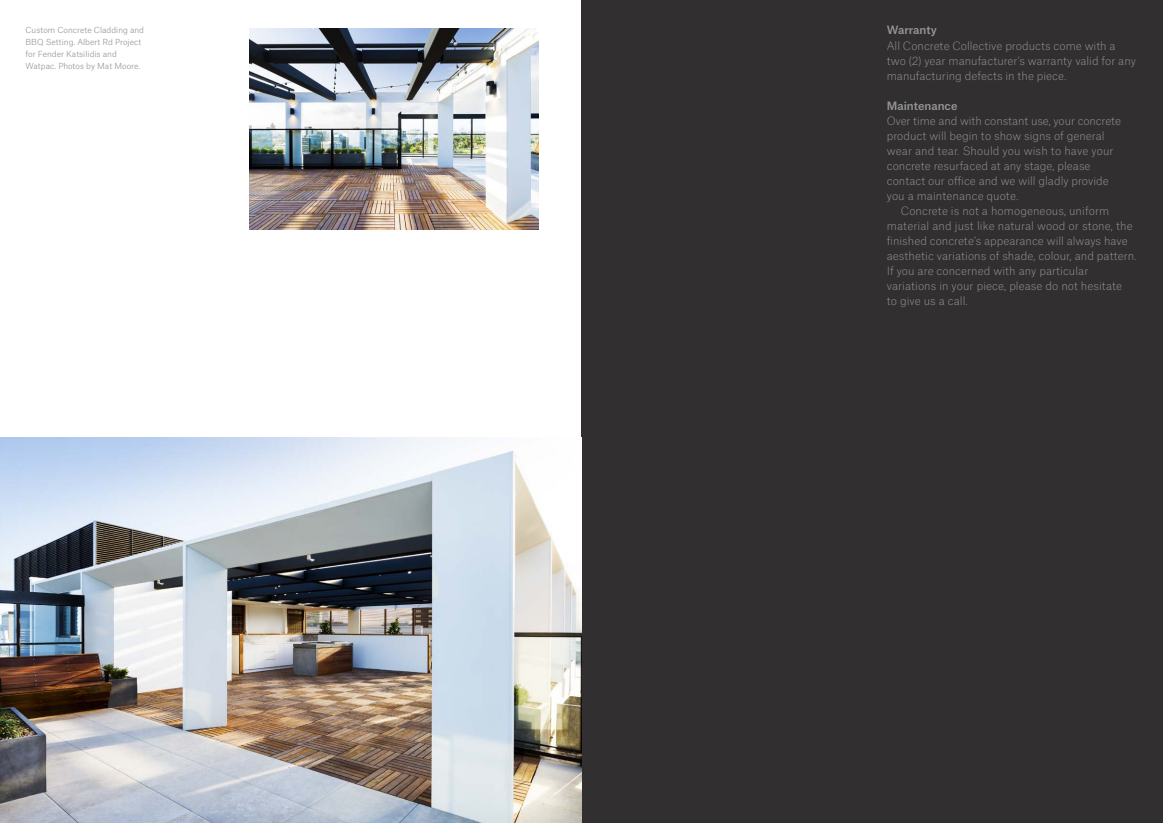
<style>
.page{position:relative;width:1163px;height:823px;background:#fff}
.page>*{position:absolute;margin:0;border:0;box-sizing:border-box;transform-origin:0 0}
.t1{font:100 11px/15px "Atlas Grotesk";letter-spacing:.005em;color:#939598}
.t2{font:500 11px "Atlas Grotesk";color:#939598}
.t3{font:300 8px/12px "Atlas Grotesk";color:#939598}
</style>
<div class="page">
<div style="left:581px;top:0;width:581px;height:822px;background:#312f30"></div>
<img style="left:0;top:437px;width:581px;height:385px">
<img style="left:249px;top:28px;width:290px;height:201px">
<p class="t3" style="left:26px;top:23px;width:120px">Custom Concrete Cladding and<br>BBQ Setting. Albert Rd Project for Fender Katsilidis and<br>Watpac. Photos by Mat Moore.</p>
<p class="t2" style="left:886px;top:21px;width:52px">Warranty</p>
<p class="t1" style="left:886px;top:37px;width:251px">All Concrete Collective products come with a two (2) year manufacturer’s warranty valid for any manufacturing defects in the piece.</p>
<p class="t2" style="left:886px;top:96px;width:72px">Maintenance</p>
<p class="t1" style="left:886px;top:112px;width:236px">Over time and with constant use, your concrete product will begin to show signs of general wear and tear. Should you wish to have your concrete resurfaced at any stage, please contact our office and we will gladly provide you a maintenance quote.</p>
<p class="t1" style="left:886px;top:202px;width:251px;text-indent:14px">Concrete is not a homogeneous, uniform material and just like natural wood or stone, the finished concrete’s appearance will always have aesthetic variations of shade, colour, and pattern.<br>If you are concerned with any particular variations in your piece, please do not hesitate<br>to give us a call.</p>
</div>
